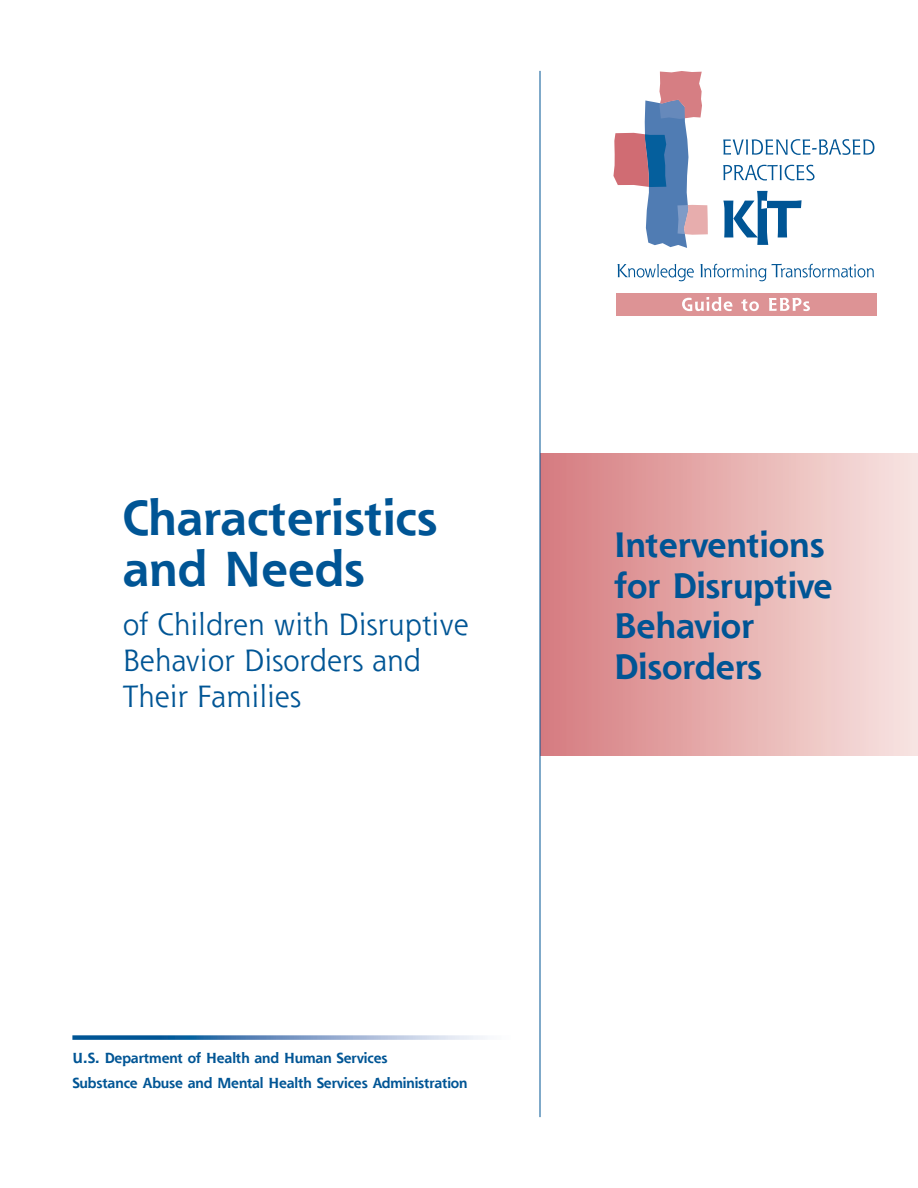
<style>
.page{position:relative;width:918px;height:1188px;background:#fff}
.page>*{position:absolute;margin:0;border:0;box-sizing:border-box;transform-origin:0 0}
.t1{font:700 48px/51px "Shannon Std";color:#005595}
.t2{font:700 34.5px/40.5px "Shannon Std";color:#005595}
.t3{font:30px/36px "Shannon Std";color:#005595}
.t4{font:700 14.25px/25.5px "Shannon Std";letter-spacing:-.01em;color:#005595}
</style>
<div class="page">
<div style="left:540px;top:453px;width:378px;height:302px;background:linear-gradient(to right,#d57b7e,#f8e5e2)"></div>
<hr style="left:540px;top:71px;width:1px;height:1046px;background:#005595">
<svg style="left:72px;top:1035px;width:413px;height:5px;background:#769ec5"></svg>
<div style="left:616px;top:293px;width:260px;height:23px;background:#dd9395"></div>
<svg style="left:618px;top:264px;width:76px;height:17px"></svg>
<svg style="left:700px;top:264px;width:174px;height:17px"></svg>
<svg style="left:723px;top:139px;width:151px;height:16px"></svg>
<svg style="left:723px;top:165px;width:92px;height:15px"></svg>
<svg style="left:613px;top:71px;width:95px;height:177px"></svg>
<svg style="left:723px;top:191px;width:79px;height:54px"></svg>
<svg style="left:682px;top:297px;width:50px;height:14px"></svg>
<svg style="left:741px;top:299px;width:18px;height:12px"></svg>
<svg style="left:769px;top:298px;width:41px;height:13px"></svg>
<h1 class="t1" style="left:123px;top:492px;width:316px">Characteristics and Needs</h1>
<h1 class="t3" style="left:123px;top:606px;width:348px">of Children with Disruptive<br>Behavior Disorders and<br>Their Families</h1>
<p class="t4" style="left:72px;top:1045px;width:397px">U.S. Department of Health and Human Services<br>Substance Abuse and Mental Health Services Administration</p>
<h2 class="t2" style="left:614px;top:524px;width:220px">Interventions for Disruptive<br>Behavior<br>Disorders</h2>
</div>
